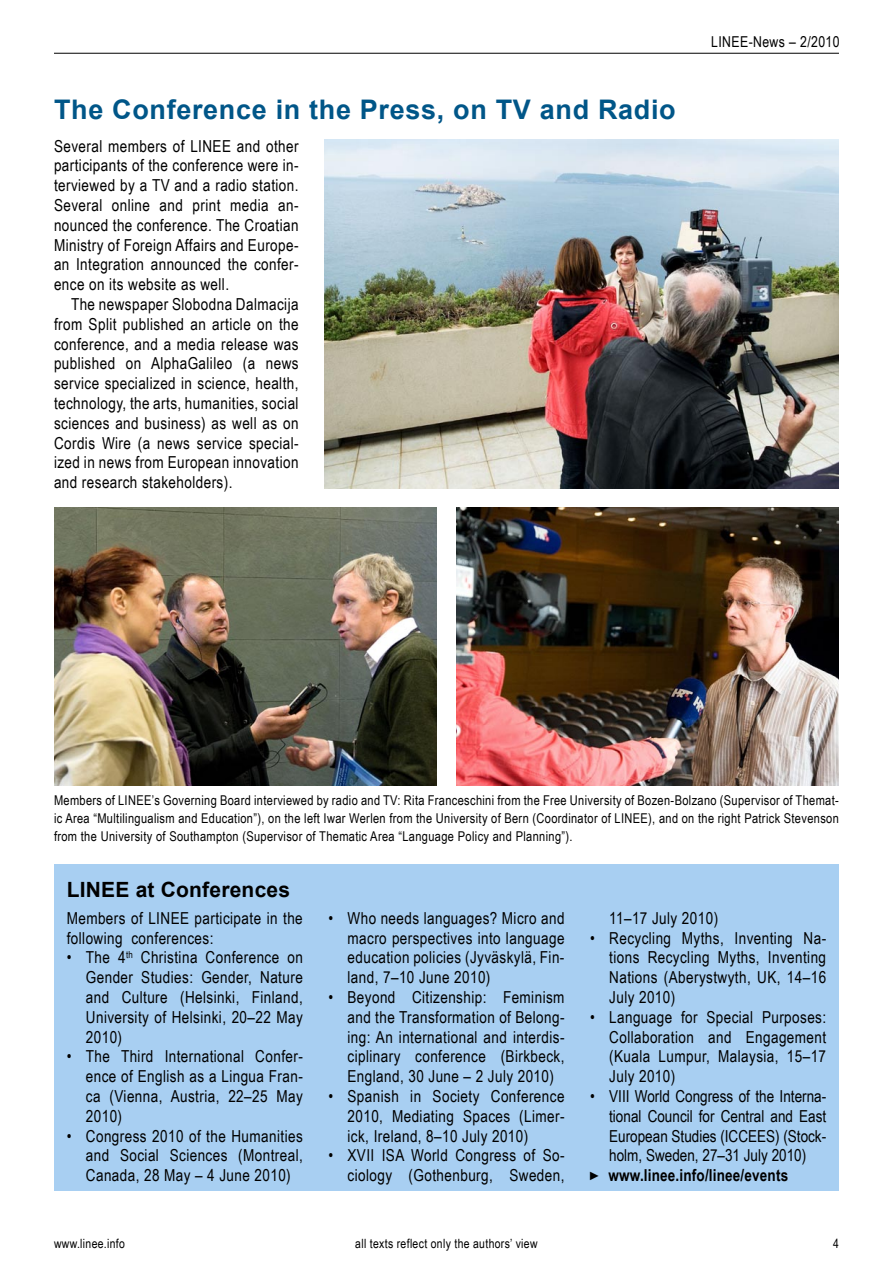
<style>
.page{position:relative;width:893px;height:1263px;background:#fff}
.page>*{position:absolute;margin:0;border:0;box-sizing:border-box;transform-origin:0 0}
.t1{font:700 27px "Arial";letter-spacing:.025em;color:#005688}
.t2{font:700 21px "Arial";letter-spacing:.01em;color:#000}
.t3{font:16.5px/19.8px "Arial Narrow";letter-spacing:.025em;color:#000;text-align:justify}
.t4{font:16.5px "Arial Narrow";color:#000}
.t5{font:700 16.5px "Arial Narrow";letter-spacing:.01em;color:#000}
.t6{font:15px "Arial Narrow";letter-spacing:.025em;color:#000}
.t7{font:13.5px/18px "Arial Narrow";letter-spacing:.025em;color:#000;text-align:justify}
.t8{font:12.75px "Arial Narrow";letter-spacing:.025em;color:#000}
.s1{font-size:12px}
</style>
<div class="page">
<hr style="left:54px;top:53px;width:785px;height:1px;background:#000">
<img style="left:324px;top:140px;width:515px;height:348px">
<img style="left:456px;top:508px;width:383px;height:277px">
<img style="left:54px;top:508px;width:383px;height:277px">
<div style="left:54px;top:864px;width:785px;height:327px;background:#a8cff2"></div>
<h1 class="t1" style="left:54px;top:92px;width:623px">The Conference in the Press, on TV and Radio</h1>
<p class="t3" style="left:54px;top:135px;width:246px">Several members of LINEE and other participants of the conference were in&shy;terviewed by a TV and a radio station.<br>Several online and print media an&shy;nounced the conference. The Croatian Ministry of Foreign Affairs and Europe&shy;an Integration announced the confer&shy;ence on its website as well.</p>
<p class="t3" style="left:54px;top:294px;width:246px;text-indent:17px">The newspaper Slobodna Dalmacija from Split published an article on the conference, and a media release was published on AlphaGalileo (a news service specialized in science, health, technology, the arts, humanities, social sciences and business) as well as on Cordis Wire (a news service special&shy;ized in news from European innovation and research stakeholders).</p>
<p class="t6" style="left:711px;top:30px;width:130px">LINEE-News – 2/2010</p>
<p class="t7" style="left:54px;top:791px;width:786px">Members of LINEE’s Governing Board interviewed by radio and TV: Rita Franceschini from the Free University of Bozen-Bolzano (Supervisor of Themat&shy;ic Area “Multilingualism and Education”), on the left Iwar Werlen from the University of Bern (Coordinator of LINEE), and on the right Patrick Stevenson from the University of Southampton (Supervisor of Thematic Area “Language Policy and Planning”).</p>
<p class="t2" style="left:67px;top:876px;width:225px">LINEE at Conferences</p>
<p class="t3" style="left:67px;top:907px;width:238px">Members of LINEE participate in the following conferences:</p>
<p class="t3" style="left:86px;top:947px;width:218px;text-indent:-19px">• The 4<sup>th</sup> Christina Conference on Gender Studies: Gender, Nature and Culture (Helsinki, Finland, University of Helsinki, 20–22 May 2010)</p>
<p class="t3" style="left:86px;top:1046px;width:219px;text-indent:-19px">• The Third International Confer&shy;ence of English as a Lingua Fran&shy;ca (Vienna, Austria, 22–25 May 2010)</p>
<p class="t3" style="left:86px;top:1125px;width:218px;text-indent:-19px">• Congress 2010 of the Humanities and Social Sciences (Montreal, Canada, 28 May – 4 June 2010)</p>
<p class="t3" style="left:348px;top:907px;width:218px;text-indent:-19px">• Who needs languages? Micro and macro perspectives into language education policies (Jyväskylä, Fin&shy;land, 7–10 June 2010)</p>
<p class="t3" style="left:348px;top:987px;width:218px;text-indent:-19px">• Beyond Citizenship: Feminism and the Transformation of Belong&shy;ing: An international and interdis&shy;ciplinary conference (Birkbeck, England, 30 June – 2 July 2010)</p>
<p class="t3" style="left:348px;top:1086px;width:218px;text-indent:-19px">• Spanish in Society Conference 2010, Mediating Spaces (Limer&shy;ick, Ireland, 8–10 July 2010)</p>
<p class="t3" style="left:328px;top:1145px;width:238px;text-align:right">• XVII ISA World Congress of So&shy;ciology (Gothenburg, Sweden,</p>
<p class="t3" style="left:609px;top:907px;width:110px">11–17 July 2010)</p>
<p class="t3" style="left:609px;top:927px;width:218px;text-indent:-19px">• Recycling Myths, Inventing Na&shy;tions Recycling Myths, Inventing Nations (Aberystwyth, UK, 14–16<br>July 2010)</p>
<p class="t3" style="left:609px;top:1006px;width:218px;text-indent:-19px">• Language for Special Purposes:<br>Collaboration and Engagement (Kuala Lumpur, Malaysia, 15–17<br>July 2010)</p>
<p class="t4" style="left:590px;top:1084px;width:238px">• VIII World Congress of the Interna-</p>
<p class="t4" style="left:609px;top:1104px;width:218px">tional Council for Central and East</p>
<p class="t4" style="left:609px;top:1124px;width:218px">European Studies (ICCEES) (Stock-</p>
<p class="t4" style="left:609px;top:1143px;width:199px">holm, Sweden, 27–31 July 2010)</p>
<p class="t5" style="left:590px;top:1163px;width:200px"><span class="s1">►</span> www.linee.info/linee/events</p>
<p class="t8" style="left:355px;top:1234px;width:184px">all texts reflect only the authors’ view</p>
<p class="t8" style="left:54px;top:1234px;width:72px">www.linee.info</p>
<p class="t8" style="left:833px;top:1234px;width:7px">4</p>
</div>
